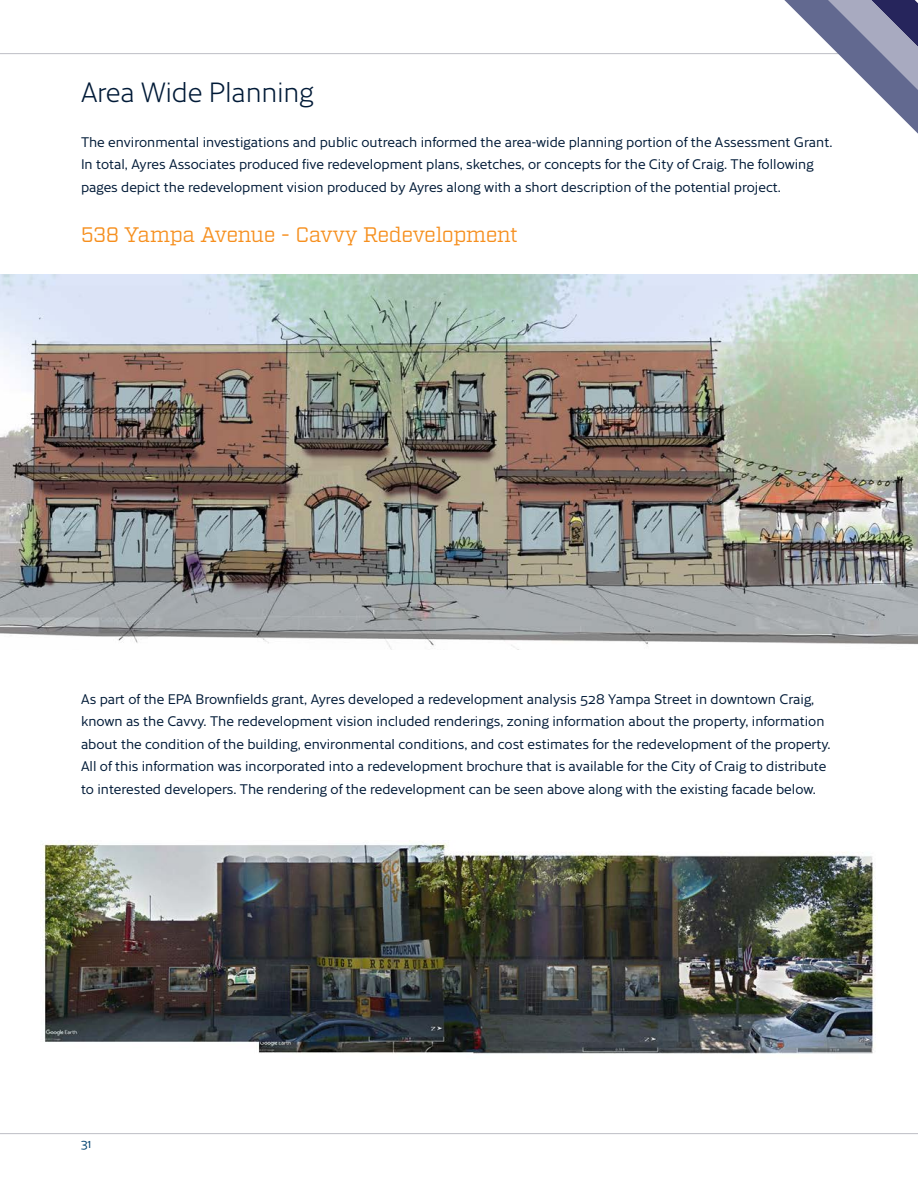
<style>
.page{position:relative;width:918px;height:1188px;background:#fff}
.page>*{position:absolute;margin:0;border:0;box-sizing:border-box;transform-origin:0 0}
.t1{font:300 27px "Cresta";letter-spacing:-.01em;color:#001a37}
.t2{font:21px "Factoria";letter-spacing:-.01em;color:#f68f1e}
.t3{font:13.5px/22.5px "Cresta";color:#001a37}
.t4{font:12px "Cresta";color:#004270}
</style>
<div class="page">
<hr style="left:0;top:1133px;width:918px;height:1px;background:#bdbfc5">
<hr style="left:0;top:53px;width:918px;height:1px;background:#bdbfc5">
<img style="left:0;top:274px;width:918px;height:375px">
<img style="left:40px;top:840px;width:836px;height:214px">
<svg style="left:784px;top:0;width:134px;height:134px"></svg>
<h1 class="t1" style="left:81px;top:72px;width:234px">Area Wide Planning</h1>
<p class="t3" style="left:81px;top:129px;width:753px">The environmental investigations and public outreach informed the area-wide planning portion of the Assessment Grant.<br>In total, Ayres Associates produced five redevelopment plans, sketches, or concepts for the City of Craig. The following pages depict the redevelopment vision produced by Ayres along with a short description of the potential project.</p>
<h2 class="t2" style="left:81px;top:223px;width:438px">538 Yampa Avenue - Cavvy Redevelopment</h2>
<p class="t3" style="left:81px;top:687px;width:751px">As part of the EPA Brownfields grant, Ayres developed a redevelopment analysis 528 Yampa Street in downtown Craig, known as the Cavvy. The redevelopment vision included renderings, zoning information about the property, information about the condition of the building, environmental conditions, and cost estimates for the redevelopment of the property.<br>All of this information was incorporated into a redevelopment brochure that is available for the City of Craig to distribute to interested developers. The rendering of the redevelopment can be seen above along with the existing facade below.</p>
<p class="t4" style="left:81px;top:1135px;width:12px">31</p>
</div>
